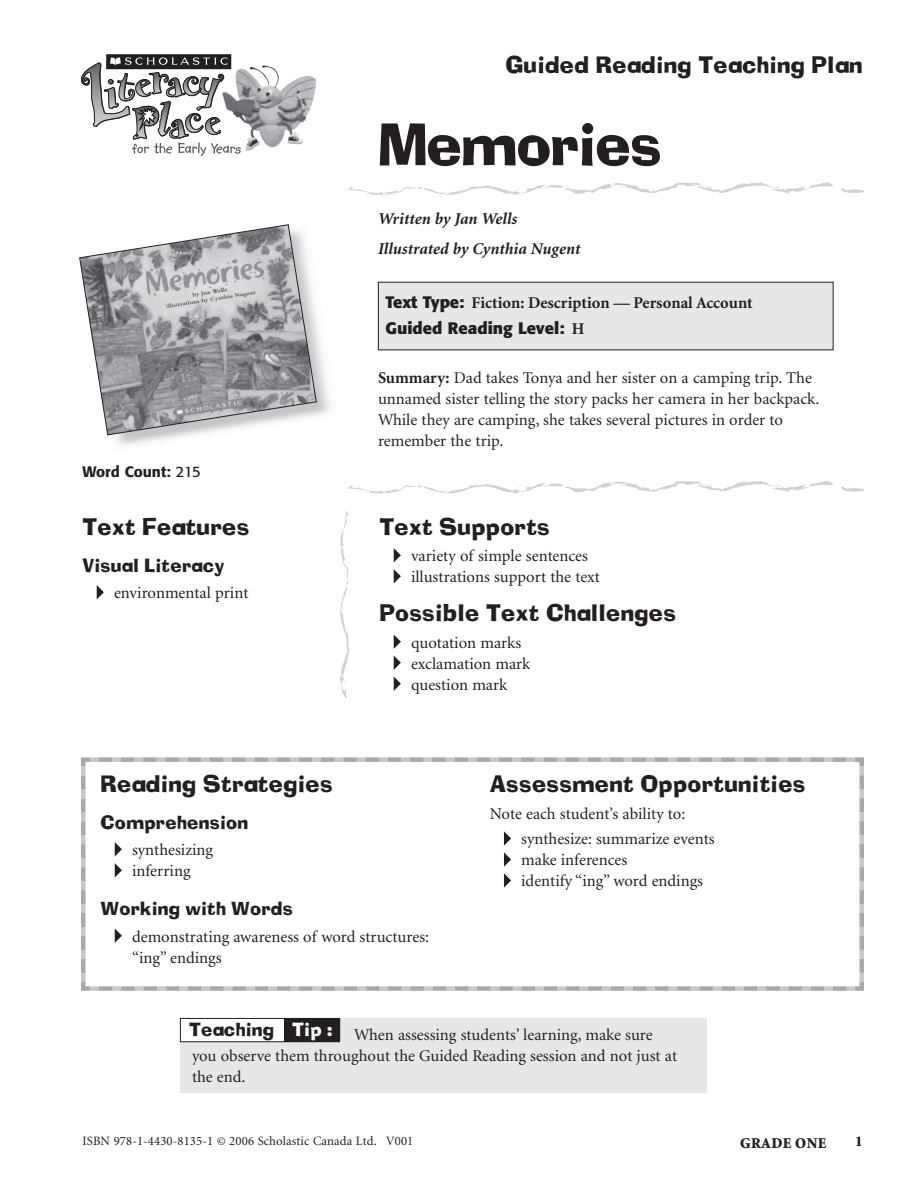
<style>
.page{position:relative;width:918px;height:1188px;background:#fff}
.page>*{position:absolute;margin:0;border:0;box-sizing:border-box;transform-origin:0 0}
.t1{font:57px "Neo Ad Lib";letter-spacing:-.02em;color:#231f20}
.t2{font:22.5px "Neo Ad Lib";letter-spacing:.02em;color:#231f20}
.t3{font:18px "Neo Ad Lib";letter-spacing:.02em;color:#231f20}
.t4{font:16.5px/21px "Minion";color:#231f20}
.t5{font:700 16.5px "Minion";color:#231f20}
.t6{font:italic 700 16.5px/30px "Minion";color:#231f20}
.t7{font:700 16.5px "Formata";color:#231f20}
.t8{font:500 15px "Formata";color:#231f20}
.t9{font:900 15px "Minion";letter-spacing:.025em;color:#231f20}
.t10{font:12.75px "Minion";letter-spacing:.01em;color:#231f20}
.s1{font-family:"Formata"}
.s2{font-family:"Minion"}
.s3{font-weight:400}
.s4{font-weight:700}
.s5{color:#fff}
.s6{font-family:"Minion Pro"}
</style>
<div class="page">
<svg style="left:115px;top:326px;width:215px;height:119px"></svg>
<img style="left:241px;top:66px;width:37px;height:76px">
<svg style="left:81px;top:54px;width:160px;height:102px"></svg>
<svg style="left:347px;top:182px;width:517px;height:13px"></svg>
<svg style="left:394px;top:548px;width:7px;height:14px"></svg>
<svg style="left:394px;top:569px;width:7px;height:14px"></svg>
<svg style="left:394px;top:635px;width:7px;height:14px"></svg>
<svg style="left:394px;top:656px;width:7px;height:14px"></svg>
<svg style="left:394px;top:677px;width:7px;height:14px"></svg>
<svg style="left:340px;top:510px;width:10px;height:188px"></svg>
<svg style="left:347px;top:481px;width:517px;height:13px"></svg>
<div style="left:378px;top:282px;width:455px;height:68px;background:#e6e7e9"></div>
<div style="left:378px;top:282px;width:456px;height:68px;border:1px solid #231f20"></div>
<svg style="left:81px;top:757px;width:783px;height:234px"></svg>
<svg style="left:79px;top:224px;width:238px;height:212px"></svg>
<div style="left:180px;top:1018px;width:526px;height:75px;background:#e6e7e9"></div>
<div style="left:283px;top:1018px;width:57px;height:24px;background:#231f20"></div>
<div style="left:180px;top:1018px;width:103px;height:24px;background:#fff"></div>
<div style="left:180px;top:1018px;width:160px;height:24px;border:1px solid #231f20"></div>
<svg style="left:97px;top:585px;width:7px;height:14px"></svg>
<h2 class="t2" style="left:506px;top:56px;width:358px">Guided Reading Teaching Plan</h2>
<h1 class="t1" style="left:378px;top:122px;width:285px">Memories</h1>
<p class="t6" style="left:378px;top:205px;width:204px">Written by Jan Wells<br>Illustrated by Cynthia Nugent</p>
<p class="t5" style="left:386px;top:296px;width:369px"><span class="s1">Text Type:</span> Fiction: Description — Personal Account</p>
<p class="t7" style="left:386px;top:321px;width:200px">Guided Reading Level: <span class="s2">H</span></p>
<p class="t8" style="left:82px;top:465px;width:120px">Word Count: <span class="s3">215</span></p>
<h2 class="t2" style="left:82px;top:519px;width:168px">Text Features</h2>
<p class="t3" style="left:82px;top:558px;width:143px">Visual Literacy</p>
<p class="t4" style="left:114px;top:584px;width:136px">environmental print</p>
<p class="t4" style="left:378px;top:369px;width:443px"><span class="s4">Summary:</span> Dad takes Tonya and her sister on a camping trip. The unnamed sister telling the story packs her camera in her backpack.<br>While they are camping, she takes several pictures in order to remember the trip.</p>
<h2 class="t2" style="left:380px;top:518px;width:172px">Text Supports</h2>
<p class="t4" style="left:411px;top:547px;width:191px">variety of simple sentences illustrations support the text</p>
<h2 class="t2" style="left:380px;top:604px;width:298px">Possible Text Challenges</h2>
<p class="t4" style="left:411px;top:633px;width:121px">quotation marks exclamation mark question mark</p>
<h2 class="t2" style="left:101px;top:776px;width:233px">Reading Strategies</h2>
<p class="t3" style="left:101px;top:815px;width:149px">Comprehension</p>
<p class="t4" style="left:132px;top:841px;width:83px">synthesizing inferring</p>
<p class="t3" style="left:101px;top:902px;width:194px">Working with Words</p>
<p class="t4" style="left:132px;top:927px;width:299px">demonstrating awareness of word structures: “ing” endings</p>
<h2 class="t2" style="left:490px;top:776px;width:317px">Assessment Opportunities</h2>
<p class="t4" style="left:521px;top:802px;width:195px;line-height:25.5px;text-indent:-32px">Note each student’s ability to: synthesize: summarize events</p>
<p class="t4" style="left:521px;top:851px;width:183px">make inferences<br>identify “ing” word endings</p>
<p class="t3" style="left:189px;top:1023px;width:145px">Teaching <span class="s5">Tip :</span></p>
<p class="t4" style="left:192px;top:1026px;width:487px;text-indent:162px">When assessing students’ learning, make sure you observe them throughout the Guided Reading session and not just at the end.</p>
<p class="t10" style="left:82px;top:1136px;width:332px">ISBN <span class="s6">978-1-4430-8135-1</span> © 2006 Scholastic Canada Ltd. V0<span class="s6">0</span>1</p>
<p class="t9" style="left:740px;top:1137px;width:88px">GRADE ONE</p>
<p class="t9" style="left:855px;top:1136px;width:9px">1</p>
</div>
